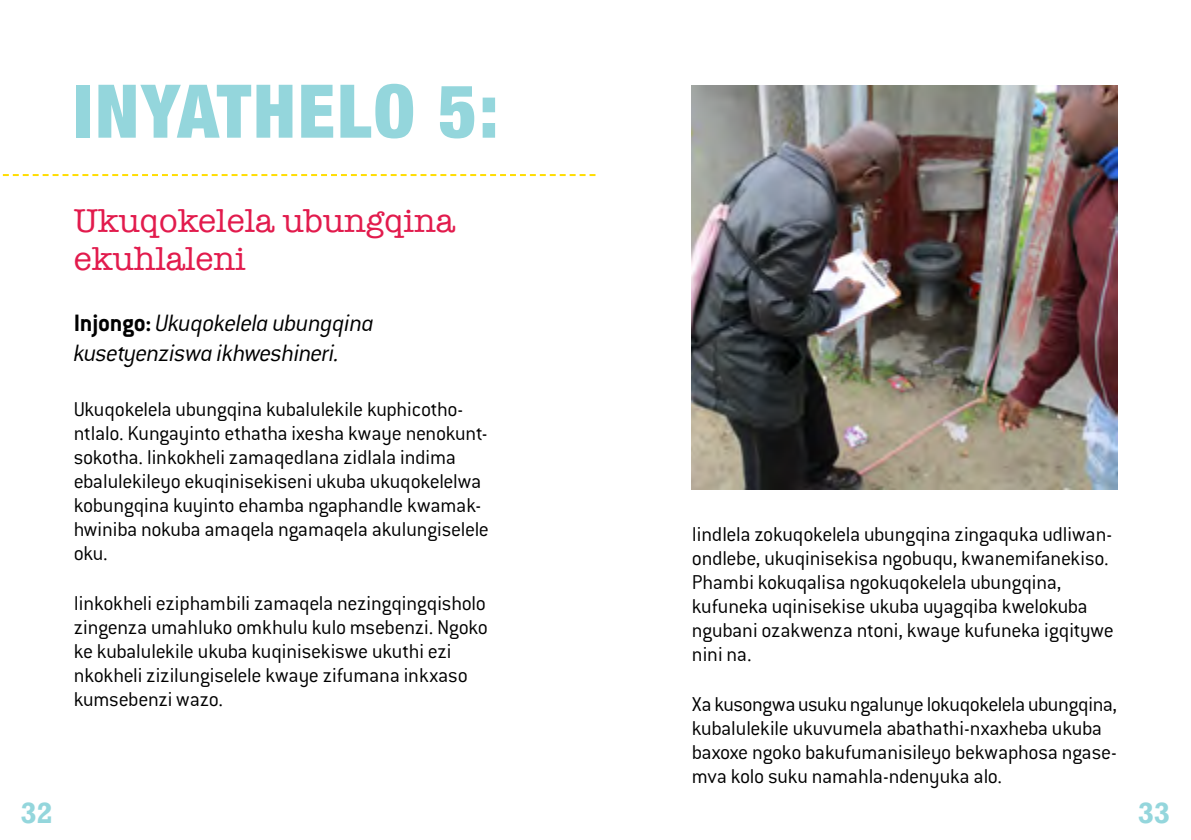
<style>
.page{position:relative;width:1191px;height:840px;background:#fff}
.page>*{position:absolute;margin:0;border:0;box-sizing:border-box;transform-origin:0 0}
.t1{font:900 condensed 74px "Helvetica Neue";letter-spacing:.03em;color:#94d6dc}
.t2{font:34px/38px "American Typewriter";color:#e21b4d}
.t3{font:700 30px "Rockwell";color:#94d6dc}
.t4{font:italic 300 26px/30px "Conduit OSITC";letter-spacing:-.025em;color:#000}
.t5{font:300 22px/24px "Conduit OSITC";letter-spacing:-.015em;color:#000}
.s1{font-weight:700;font-style:normal}
</style>
<div class="page">
<img style="left:692px;top:85px;width:425px;height:404px">
<svg style="left:2px;top:174px;width:593px;height:2px"></svg>
<h1 class="t1" style="left:74px;top:50px;width:426px">INYATHELO 5:</h1>
<h2 class="t2" style="left:74px;top:200px;width:383px">Ukuqokelela ubungqina ekuhlaleni</h2>
<p class="t4" style="left:74px;top:307px;width:302px"><span class="s1">Injongo:</span> Ukuqokelela ubungqina kusetyenziswa ikhweshineri.</p>
<p class="t5" style="left:74px;top:396px;width:417px">Ukuqokelela ubungqina kubalulekile kuphicotho&shy;ntlalo. Kungayinto ethatha ixesha kwaye nenokunt&shy;sokotha. linkokheli zamaqedlana zidlala indima ebalulekileyo ekuqinisekiseni ukuba ukuqokelelwa kobungqina kuyinto ehamba ngaphandle kwamak&shy;hwiniba nokuba amaqela ngamaqela akulungiselele oku.</p>
<p class="t5" style="left:74px;top:590px;width:415px">Iinkokheli eziphambili zamaqela nezingqingqisholo zingenza umahluko omkhulu kulo msebenzi. Ngoko ke kubalulekile ukuba kuqinisekiswe ukuthi ezi nkokheli zizilungiselele kwaye zifumana inkxaso kumsebenzi wazo.</p>
<p class="t5" style="left:692px;top:521px;width:423px">Iindlela zokuqokelela ubungqina zingaquka udliwan&shy;ondlebe, ukuqinisekisa ngobuqu, kwanemifanekiso.<br>Phambi kokuqalisa ngokuqokelela ubungqina, kufuneka uqinisekise ukuba uyagqiba kwelokuba ngubani ozakwenza ntoni, kwaye kufuneka igqitywe nini na.</p>
<p class="t5" style="left:692px;top:691px;width:427px">Xa kusongwa usuku ngalunye lokuqokelela ubungqina, kubalulekile ukuvumela abathathi-nxaxheba ukuba baxoxe ngoko bakufumanisileyo bekwaphosa ngase&shy;mva kolo suku namahla-ndenyuka alo.</p>
<h3 class="t3" style="left:21px;top:794px;width:34px">32</h3>
<h3 class="t3" style="left:1137px;top:794px;width:34px">33</h3>
</div>
